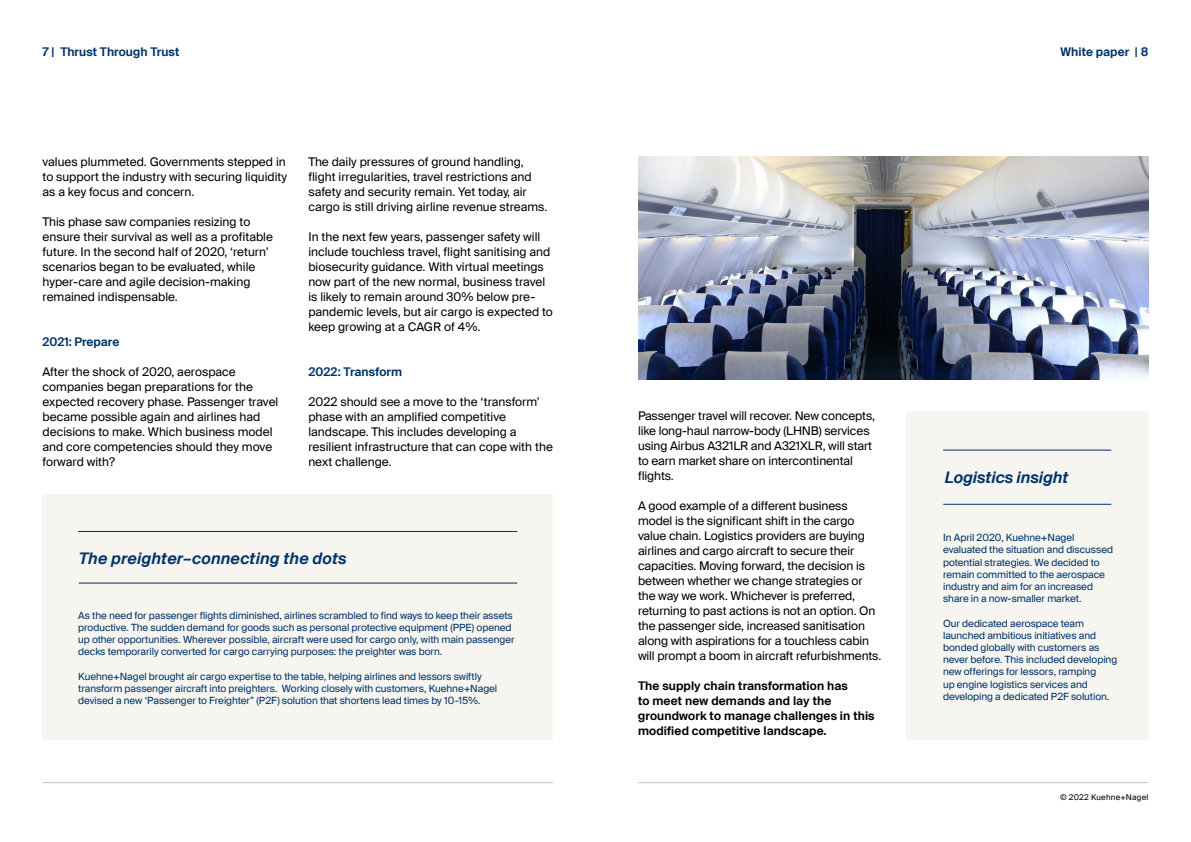
<style>
.page{position:relative;width:1191px;height:842px;background:#fff}
.page>*{position:absolute;margin:0;border:0;box-sizing:border-box;transform-origin:0 0}
.t1{font:italic 600 16px "Suisse Intl";letter-spacing:.01em;color:#003369}
.t2{font:12px/15px "Suisse Intl";color:#000}
.t3{font:600 12px/15px "Suisse Intl";letter-spacing:.01em;color:#000}
.t4{font:600 12px "Suisse Intl";letter-spacing:.005em;color:#003369}
.t5{font:10px/12.2px "Suisse Intl";letter-spacing:-.005em;color:#003369}
.t6{font:8px "Suisse Intl";letter-spacing:.025em;color:#000}
</style>
<div class="page">
<hr style="left:43px;top:782px;width:510px;height:1px;background:#c6c5c0">
<hr style="left:638px;top:782px;width:510px;height:1px;background:#c6c5c0">
<div style="left:43px;top:494px;width:510px;height:245px;background:#f6f5f0"></div>
<hr style="left:78px;top:531px;width:439px;height:1px;background:#003369">
<hr style="left:79px;top:583px;width:438px;height:1px;background:#003369">
<img style="left:638px;top:157px;width:510px;height:223px">
<div style="left:906px;top:411px;width:242px;height:328px;background:#f6f5f0"></div>
<hr style="left:943px;top:450px;width:168px;height:1px;background:#003369">
<hr style="left:943px;top:504px;width:168px;height:1px;background:#003369">
<p class="t4" style="left:43px;top:44px;width:138px">7 | Thrust Through Trust</p>
<p class="t4" style="left:1060px;top:44px;width:89px">White paper | 8</p>
<p class="t2" style="left:43px;top:154px;width:246px;text-align:justify">values plummeted. Governments stepped in to support the industry with securing liquidity as a key focus and concern.</p>
<p class="t2" style="left:43px;top:214px;width:232px">This phase saw companies resizing to ensure their survival as well as a profitable future. In the second half of 2020, ‘return’ scenarios began to be evaluated, while hyper-care and agile decision-making remained indispensable.</p>
<p class="t4" style="left:43px;top:335px;width:78px">2021: Prepare</p>
<p class="t2" style="left:43px;top:364px;width:237px">After the shock of 2020, aerospace companies began preparations for the expected recovery phase. Passenger travel became possible again and airlines had decisions to make. Which business model and core competencies should they move forward with?</p>
<p class="t2" style="left:308px;top:154px;width:240px">The daily pressures of ground handling, flight irregularities, travel restrictions and safety and security remain. Yet today, air cargo is still driving airline revenue streams.</p>
<p class="t2" style="left:308px;top:229px;width:246px">In the next few years, passenger safety will include touchless travel, flight sanitising and biosecurity guidance. With virtual meetings now part of the new normal, business travel is likely to remain around 30% below pre&shy;pandemic levels, but air cargo is expected to keep growing at a CAGR of 4%.</p>
<p class="t4" style="left:308px;top:365px;width:95px">2022: Transform</p>
<p class="t2" style="left:308px;top:394px;width:246px">2022 should see a move to the ‘transform’ phase with an amplified competitive landscape. This includes developing a resilient infrastructure that can cope with the next challenge.</p>
<h1 class="t1" style="left:79px;top:548px;width:269px">The preighter–connecting the dots</h1>
<p class="t5" style="left:78px;top:609px;width:438px">As the need for passenger flights diminished, airlines scrambled to find ways to keep their assets productive. The sudden demand for goods such as personal protective equipment (PPE) opened up other opportunities. Wherever possible, aircraft were used for cargo only, with main passenger decks temporarily converted for cargo carrying purposes: the preighter was born.</p>
<p class="t5" style="left:78px;top:670px;width:420px">Kuehne+Nagel brought air cargo expertise to the table, helping airlines and lessors swiftly transform passenger aircraft into preighters. Working closely with customers, Kuehne+Nagel devised a new ‘Passenger to Freighter” (P2F) solution that shortens lead times by 10-15%.</p>
<p class="t2" style="left:638px;top:409px;width:238px">Passenger travel will recover. New concepts, like long-haul narrow-body (LHNB) services using Airbus A321LR and A321XLR, will start to earn market share on intercontinental flights.</p>
<p class="t2" style="left:638px;top:499px;width:245px">A good example of a different business model is the significant shift in the cargo value chain. Logistics providers are buying airlines and cargo aircraft to secure their capacities. Moving forward, the decision is between whether we change strategies or the way we work. Whichever is preferred, returning to past actions is not an option. On the passenger side, increased sanitisation along with aspirations for a touchless cabin will prompt a boom in aircraft refurbishments.</p>
<p class="t3" style="left:638px;top:679px;width:238px">The supply chain transformation has<br>to meet new demands and lay the groundwork to manage challenges in this modified competitive landscape.</p>
<h1 class="t1" style="left:944px;top:468px;width:125px">Logistics insight</h1>
<p class="t5" style="left:943px;top:532px;width:171px">In April 2020, Kuehne+Nagel evaluated the situation and discussed potential strategies. We decided to remain committed to the aerospace industry and aim for an increased share in a now-smaller market.</p>
<p class="t5" style="left:943px;top:617px;width:176px">Our dedicated aerospace team launched ambitious initiatives and bonded globally with customers as never before. This included developing new offerings for lessors, ramping<br>up engine logistics services and developing a dedicated P2F solution.</p>
<p class="t6" style="left:1060px;top:792px;width:90px">© 2022 Kuehne+Nagel</p>
</div>
